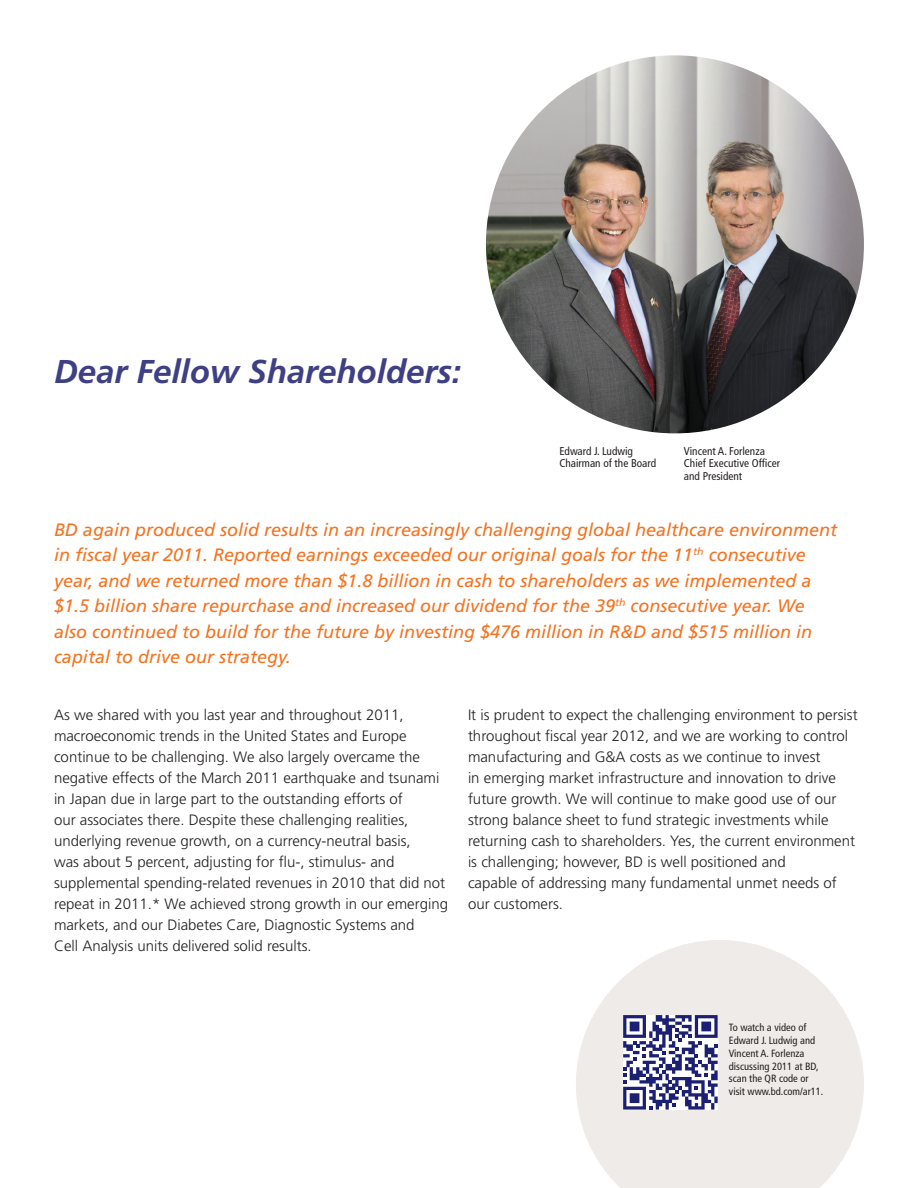
<style>
.page{position:relative;width:918px;height:1188px;background:#fff}
.page>*{position:absolute;margin:0;border:0;box-sizing:border-box;transform-origin:0 0}
.head1{font:italic 700 33px "Frutiger";color:#3f4084}
.intro_txt_blue_copy{font:italic 18px/25.5px "Frutiger";color:#f47321}
._5__Body_Copy__10_14{font:300 15px/21px "Frutiger";color:#231f20}
.chart_txt{font:condensed 11.25px "Frutiger";color:#231f20}
.chart_txt-2{font:condensed 10.5px/12.8px "Frutiger";color:#231f20}
</style>
<div class="page">
<img style="left:486px;top:55px;width:378px;height:378px;border-radius:189px">
<svg style="left:576px;top:940px;width:288px;height:248px;fill:#eeebe8"></svg>
<svg style="left:623px;top:1015px;width:95px;height:95px"></svg>
<p class="head1" style="left:54px;top:353px;width:409px">Dear Fellow Shareholders:</p>
<p class="chart_txt" style="left:559px;top:444px;width:75px">Edward J. Ludwig</p>
<p class="chart_txt" style="left:559px;top:457px;width:98px">Chairman of the Board</p>
<p class="chart_txt" style="left:684px;top:444px;width:83px">Vincent A. Forlenza</p>
<p class="chart_txt" style="left:684px;top:457px;width:98px">Chief Executive Officer</p>
<p class="chart_txt" style="left:684px;top:470px;width:60px">and President</p>
<p class="intro_txt_blue_copy" style="left:54px;top:517px;width:785px">BD again produced solid results in an increasingly challenging global healthcare environment in fiscal year 2011. Reported earnings exceeded our original goals for the 11<sup>th</sup> consecutive year, and we returned more than $1.8 billion in cash to shareholders as we implemented a $1.5 billion share repurchase and increased our dividend for the 39<sup>th</sup> consecutive year. We also continued to build for the future by investing $476 million in R&amp;D and $515 million in capital to drive our strategy.</p>
<p class="_5__Body_Copy__10_14" style="left:54px;top:705px;width:396px">As we shared with you last year and throughout 2011, macroeconomic trends in the United States and Europe continue to be challenging. We also largely overcame the negative effects of the March 2011 earthquake and tsunami in Japan due in large part to the outstanding efforts of<br>our associates there. Despite these challenging realities, underlying revenue growth, on a currency-neutral basis,<br>was about 5 percent, adjusting for flu-, stimulus- and supplemental spending-related revenues in 2010 that did not repeat in 2011.* We achieved strong growth in our emerging markets, and our Diabetes Care, Diagnostic Systems and<br>Cell Analysis units delivered solid results.</p>
<p class="_5__Body_Copy__10_14" style="left:468px;top:705px;width:391px">It is prudent to expect the challenging environment to persist throughout fiscal year 2012, and we are working to control manufacturing and G&amp;A costs as we continue to invest<br>in emerging market infrastructure and innovation to drive future growth. We will continue to make good use of our strong balance sheet to fund strategic investments while returning cash to shareholders. Yes, the current environment is challenging; however, BD is well positioned and<br>capable of addressing many fundamental unmet needs of our customers.</p>
<p class="chart_txt-2" style="left:729px;top:1022px;width:96px">To watch a video of<br>Edward J. Ludwig and<br>Vincent A. Forlenza discussing 2011 at BD, scan the QR code or visit www.bd.com/ar11.</p>
</div>
